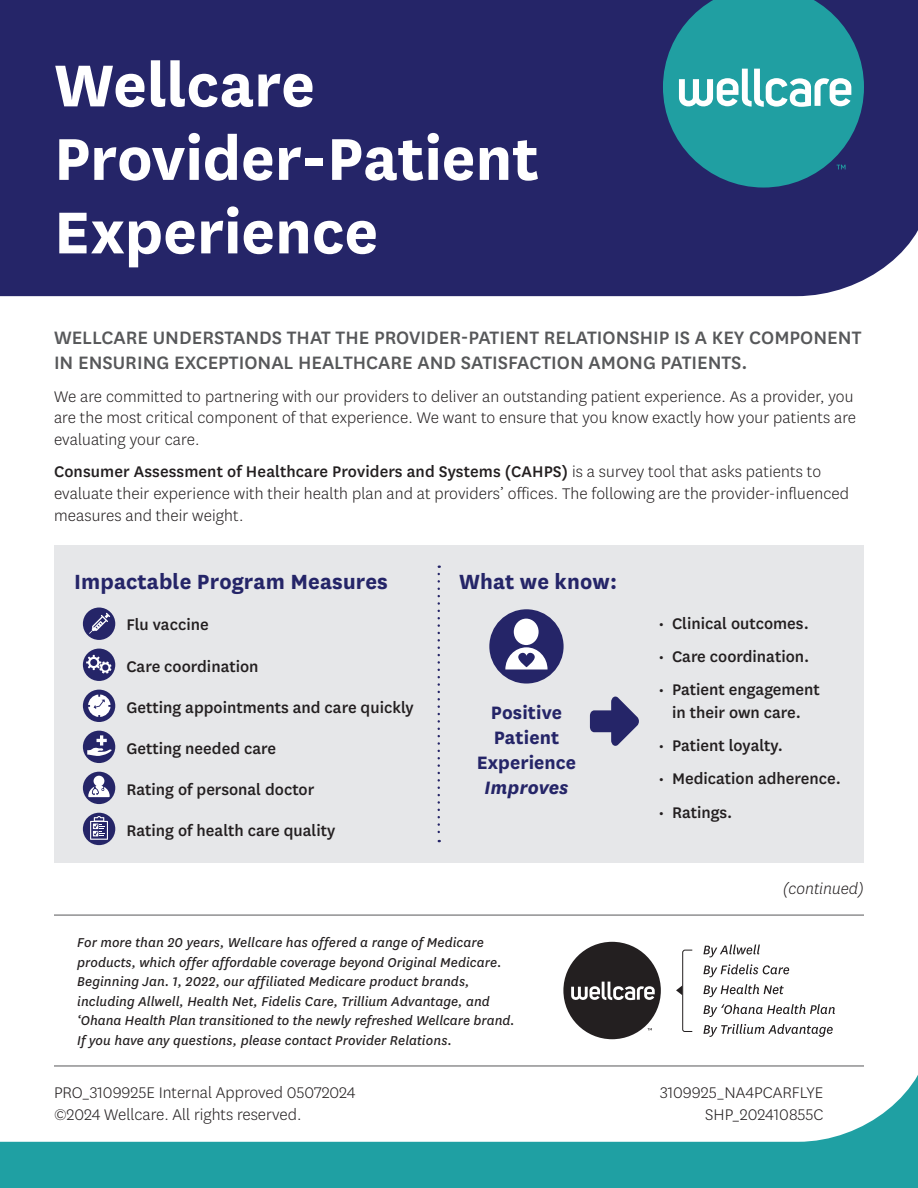
<style>
.page{position:relative;width:918px;height:1188px;background:#fff}
.page>*{position:absolute;margin:0;border:0;box-sizing:border-box;transform-origin:0 0}
.Page_Header{font:700 69px/73.5px "Centene Sans";color:#fff}
.Subheads_16{font:700 24px "Centene Sans";letter-spacing:.005em;color:#252568}
.Body_Copy{font:500 21px/25.2px "Centene Sans";color:#57585a}
.Subhead{font:700 21px/25.2px "Centene Sans";letter-spacing:.005em;color:#252568;text-align:center}
.Body_Copy-2{font:300 18px/21.6px "Centene Sans";letter-spacing:.005em;color:#231f20}
.Body_Copy-3{font:500 18px/22.5px "Centene Sans";color:#231f20;text-align:center}
.Body_Copy-4{font:italic 300 18px "Centene Sans";color:#231f20}
.t1{font:italic 15px/19.5px "Centene Sans";letter-spacing:.005em;color:#231f20}
.s1{font-weight:500}
.s2{font-style:italic}
.s3{font-weight:400}
</style>
<div class="page">
<div style="left:54px;top:545px;width:810px;height:318px;background:#e6e7e9"></div>
<div style="left:0;top:0;width:918px;height:296px;background:#252568"></div>
<div style="left:83px;top:608px;width:32px;height:32px;background:#252568;border-radius:50%"></div>
<svg style="left:89px;top:613px;width:21px;height:21px"></svg>
<div style="left:83px;top:649px;width:32px;height:32px;background:#252568;border-radius:50%"></div>
<svg style="left:86px;top:655px;width:26px;height:19px"></svg>
<div style="left:83px;top:690px;width:32px;height:32px;background:#252568;border-radius:50%"></div>
<svg style="left:88px;top:695px;width:23px;height:22px"></svg>
<div style="left:83px;top:731px;width:32px;height:32px;background:#252568;border-radius:50%"></div>
<svg style="left:87px;top:735px;width:25px;height:21px"></svg>
<div style="left:83px;top:772px;width:32px;height:32px;background:#252568;border-radius:50%"></div>
<svg style="left:88px;top:776px;width:22px;height:21px"></svg>
<div style="left:83px;top:813px;width:32px;height:32px;background:#252568;border-radius:50%"></div>
<svg style="left:90px;top:816px;width:18px;height:24px"></svg>
<svg style="left:703px;top:945px;width:57px;height:12px"></svg>
<svg style="left:703px;top:1004px;width:132px;height:13px"></svg>
<svg style="left:703px;top:964px;width:86px;height:13px"></svg>
<svg style="left:703px;top:1024px;width:130px;height:8px"></svg>
<svg style="left:703px;top:984px;width:81px;height:13px"></svg>
<div style="left:563px;top:942px;width:98px;height:97px;background:#231f20;border-radius:50%"></div>
<svg style="left:571px;top:982px;width:84px;height:19px"></svg>
<svg style="left:676px;top:950px;width:17px;height:82px"></svg>
<hr style="left:54px;top:915px;width:810px;height:1px;background:#57585a">
<div style="left:489px;top:609px;width:75px;height:75px;background:#252568;border-radius:50%"></div>
<svg style="left:505px;top:647px;width:43px;height:22px"></svg>
<div style="left:514px;top:619px;width:25px;height:26px;background:#fff;border-radius:50%"></div>
<svg style="left:590px;top:697px;width:49px;height:49px"></svg>
<svg style="left:0;top:1032px;width:918px;height:156px"></svg>
<svg style="left:663px;top:0;width:201px;height:188px;background:#308f9d"></svg>
<svg style="left:438px;top:574px;width:2px;height:268px"></svg>
<p class="Page_Header" style="left:54px;top:44px;width:486px">Wellcare<br>Provider-Patient<br>Experience</p>
<p class="Body_Copy" style="left:54px;top:324px;width:809px">WELLCARE UNDERSTANDS THAT THE PROVIDER-PATIENT RELATIONSHIP IS A KEY COMPONENT<br>IN ENSURING EXCEPTIONAL HEALTHCARE AND SATISFACTION AMONG PATIENTS.</p>
<p class="Body_Copy-2" style="left:54px;top:385px;width:804px">We are committed to partnering with our providers to deliver an outstanding patient experience. As a provider, you are the most critical component of that experience. We want to ensure that you know exactly how your patients are evaluating your care.</p>
<p class="Body_Copy-2" style="left:54px;top:461px;width:797px"><span class="s1">Consumer Assessment of Healthcare Providers and Systems (CAHPS)</span> is a survey tool that asks patients to evaluate their experience with their health plan and at providers’ offices. The following are the provider-influenced measures and their weight.</p>
<p class="Subheads_16" style="left:74px;top:565px;width:315px">Impactable Program Measures</p>
<p class="Subheads_16" style="left:459px;top:565px;width:160px">What we know:</p>
<p class="Body_Copy-3" style="left:126px;top:613px;width:84px">Flu vaccine</p>
<p class="Body_Copy-3" style="left:126px;top:654px;width:134px">Care coordination</p>
<p class="Body_Copy-3" style="left:126px;top:695px;width:289px">Getting appointments and care quickly</p>
<p class="Body_Copy-3" style="left:126px;top:736px;width:151px">Getting needed care</p>
<p class="Body_Copy-3" style="left:126px;top:777px;width:190px">Rating of personal doctor</p>
<p class="Body_Copy-3" style="left:126px;top:818px;width:210px">Rating of health care quality</p>
<p class="Subhead" style="left:477px;top:698px;width:101px">Positive<br>Patient<br>Experience<br><span class="s2">Improves</span></p>
<p class="t1" style="left:77px;top:932px;width:439px">For more than 20 years, Wellcare has offered a range of Medicare products, which offer affordable coverage beyond Original Medicare.<br>Beginning Jan. 1, 2022, our affiliated Medicare product brands, including Allwell, Health Net, Fidelis Care, Trillium Advantage, and ‘Ohana Health Plan transitioned to the newly refreshed Wellcare brand.<br>If you have any questions, please contact Provider Relations.</p>
<p class="Body_Copy-3" style="left:658px;top:611px;width:152px"><span class="s3">•</span> Clinical outcomes.</p>
<p class="Body_Copy-3" style="left:658px;top:644px;width:152px"><span class="s3">•</span> Care coordination.</p>
<p class="Body_Copy-3" style="left:658px;top:677px;width:163px"><span class="s3">•</span> Patient engagement in their own care.</p>
<p class="Body_Copy-3" style="left:658px;top:733px;width:126px"><span class="s3">•</span> Patient loyalty.</p>
<p class="Body_Copy-3" style="left:658px;top:766px;width:184px"><span class="s3">•</span> Medication adherence.</p>
<p class="Body_Copy-3" style="left:658px;top:800px;width:75px"><span class="s3">•</span> Ratings.</p>
<p class="Body_Copy-4" style="left:783px;top:878px;width:83px">(continued)</p>
<p class="Body_Copy-2" style="left:54px;top:1081px;width:303px">PRO_3109925E Internal Approved 05072024</p>
<p class="Body_Copy-2" style="left:660px;top:1081px;width:165px">3109925_NA4PCARFLYE</p>
<p class="Body_Copy-2" style="left:54px;top:1103px;width:249px">©2024 Wellcare. All rights reserved.</p>
<p class="Body_Copy-2" style="left:705px;top:1103px;width:120px">SHP_202410855C</p>
</div>
